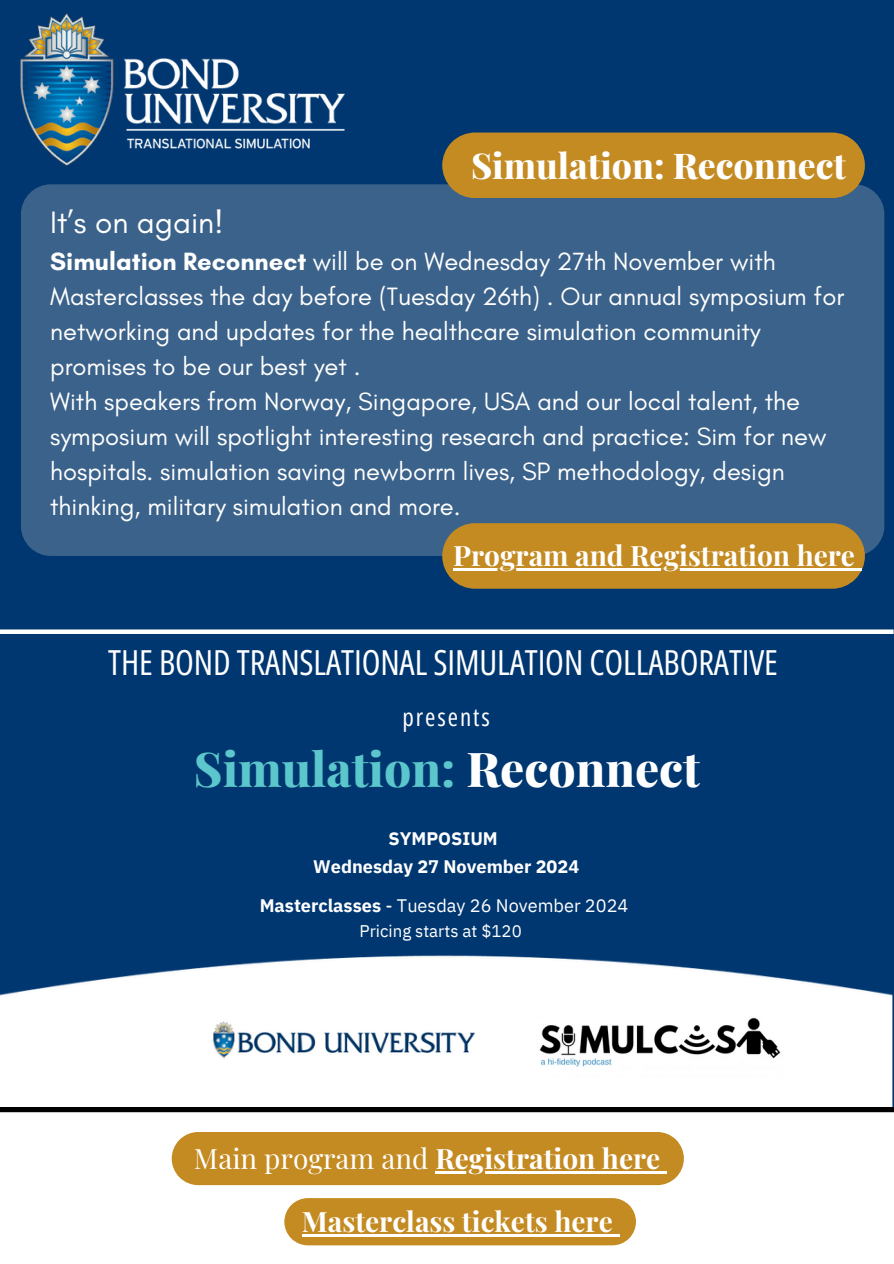
<style>
.page{position:relative;width:894px;height:1264px;background:#fff}
.page>*{position:absolute;margin:0;border:0;box-sizing:border-box;transform-origin:0 0}
.t1{font:800 48px "Playfair Display";color:#5bc6cb}
.t2{font:800 35.55px "Playfair Display";color:#fff}
.t3{font:34.5px "Open Sans Condensed";letter-spacing:-.005em;color:#fff}
.t4{font:31.5px "Glacial Indifference";color:#fff}
.t5{font:700 28.05px "Playfair Display";color:#fff}
.t6{font:25.5px/34.8px "Glacial Indifference";color:#fff}
.t7{font:24.9px "Open Sans Condensed";letter-spacing:.075em;color:#fff}
.t8{font:700 18.15px/39px "IBM Plex Sans";color:#fff;text-align:center}
.t9{font:16.8px "IBM Plex Sans";color:#fff}
.s1{font-weight:700}
.s2{color:#fff}
.s3{font-weight:400}
</style>
<div class="page">
<div style="left:0;top:0;width:893px;height:1263px;background:#013770"></div>
<img style="left:21px;top:13px;width:323px;height:152px">
<div style="left:21px;top:184px;width:863px;height:372px;background:#3b628a;border-radius:30px"></div>
<img style="left:0;top:955px;width:893px;height:152px">
<svg style="left:0;top:1107px;width:893px;height:156px"></svg>
<img style="left:536px;top:1015px;width:246px;height:62px">
<div style="left:442px;top:132px;width:422px;height:66px;background:#c48b22"></div>
<svg style="left:442px;top:523px;width:422px;height:65px"></svg>
<div style="left:0;top:629px;width:893px;height:5px;background:#fff"></div>
<div style="left:172px;top:1131px;width:511px;height:54px;background:#c48b22"></div>
<svg style="left:284px;top:1198px;width:570px;height:47px"></svg>
<p class="t2" style="left:471px;top:140px;width:376px">Simulation: Reconnect</p>
<p class="t4" style="left:50px;top:203px;width:175px">It’s on again!</p>
<p class="t6" style="left:50px;top:244px;width:795px"><span class="s1">Simulation Reconnect</span> will be on Wednesday 27th November with Masterclasses the day before (Tuesday 26th) . Our annual symposium for networking and updates for the healthcare simulation community promises to be our best yet .<br>With speakers from Norway, Singapore, USA and our local talent, the symposium will spotlight interesting research and practice: Sim for new hospitals. simulation saving newborrn lives, SP methodology, design thinking, military simulation and more.</p>
<p class="t5" style="left:453px;top:536px;width:403px">Program and Registration here</p>
<h5 class="t3" style="left:108px;top:638px;width:671px">THE BOND TRANSLATIONAL SIMULATION COLLABORATIVE</h5>
<h4 class="t7" style="left:402px;top:700px;width:89px">presents</h4>
<h2 class="t1" style="left:194px;top:734px;width:507px">Simulation: <span class="s2">Reconnect</span></h2>
<h6 class="t8" style="left:388px;top:819px;width:111px">SYMPOSIUM</h6>
<h1 class="t8" style="left:260px;top:846px;width:370px">Wednesday 27 November 2024<br>Masterclasses <span class="s3">- Tuesday 26 November 2024</span></h1>
<p class="t9" style="left:359px;top:919px;width:164px">Pricing starts at $120</p>
<h5 class="t5" style="left:194px;top:1138px;width:467px"><span class="s3">Main program and</span> Registration here</h5>
<p class="t5" style="left:302px;top:1201px;width:312px">Masterclass tickets here</p>
</div>
